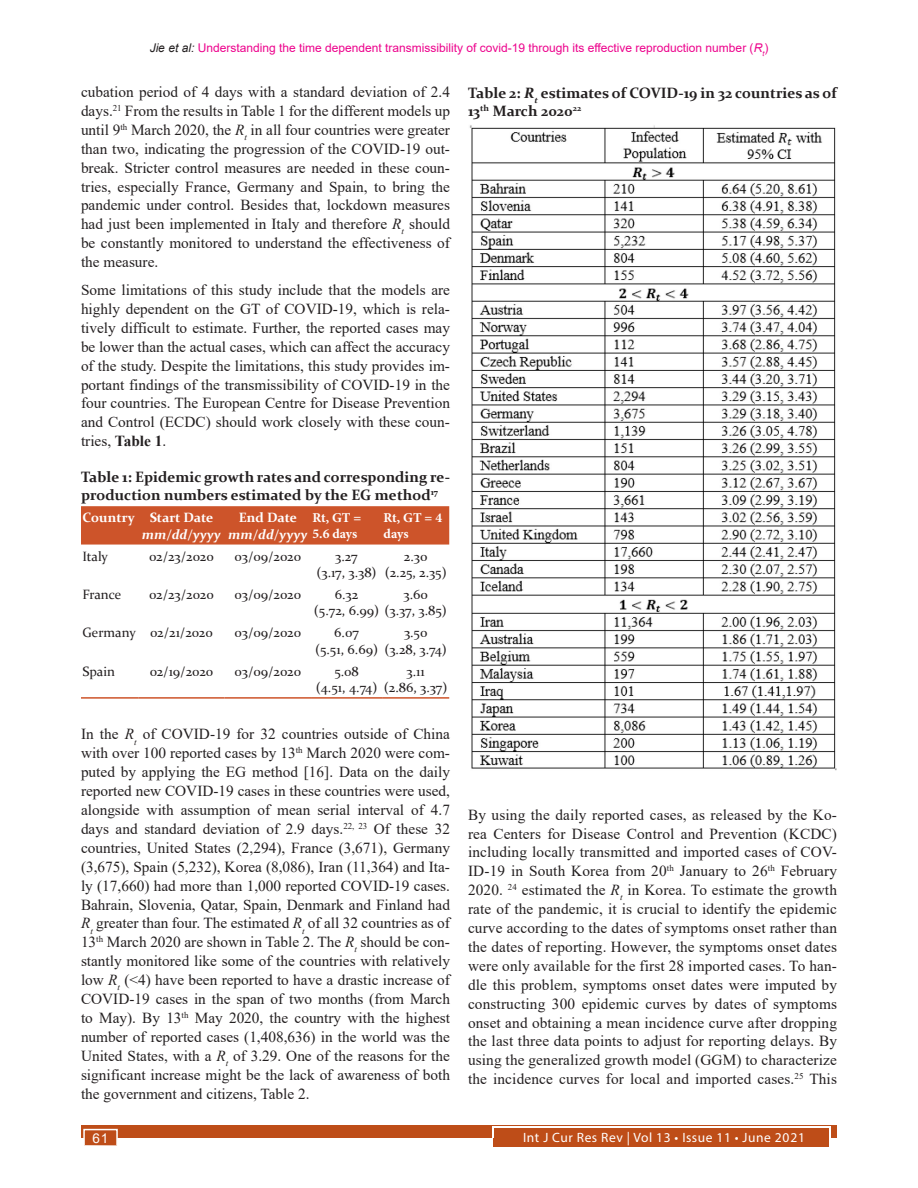
<style>
.page{position:relative;width:918px;height:1188px;background:#fff}
.page>*{position:absolute;margin:0;border:0;box-sizing:border-box;transform-origin:0 0}
.Text_copy{font:15.3px/18.9px "Times New Roman";color:#231f20;text-align:justify}
.Table_caption{font:700 15px/18px "Constantia";color:#231f20}
.Table_text{font:13.5px/16.2px "Constantia";color:#231f20;text-align:center}
.Table_text-2{font:italic 700 13.5px/16.2px "Constantia";color:#fff;text-align:center}
.t1{font:13.5px "Myriad Pro";letter-spacing:.04em;color:#fff}
.t2{font:700 13.5px/16.2px "Minion Pro";letter-spacing:-.005em;color:#fff}
.Table_text-3{font:700 13.5px "Constantia";color:#fff}
.t3{font:13.5px "Arial";color:#fff}
.t4{font:12px "Arial";color:#ed028c}
.s1{font-style:italic;color:#231f20}
.s2{font-style:italic}
.s3{font-weight:700}
.s4{font-style:normal}
.s5{font-family:"Minion Pro";font-style:normal}
</style>
<div class="page">
<div style="left:81px;top:1125px;width:756px;height:13px;background:#be4d18"></div>
<div style="left:494px;top:1128px;width:335px;height:19px;background:#be4d18"></div>
<hr style="left:492px;top:1127px;width:338px;height:1px;background:#fff">
<svg style="left:492px;top:1128px;width:2px;height:10px"></svg>
<svg style="left:829px;top:1127px;width:2px;height:11px"></svg>
<div style="left:83px;top:1129px;width:35px;height:17px;background:#be4d18;border:2px solid #fff"></div>
<div style="left:81px;top:506px;width:368px;height:39px;background:#cd542a"></div>
<hr style="left:81px;top:697px;width:57px;height:2px;background:#cd542a">
<hr style="left:138px;top:697px;width:87px;height:2px;background:#cd542a">
<hr style="left:225px;top:697px;width:86px;height:2px;background:#cd542a">
<hr style="left:311px;top:697px;width:71px;height:2px;background:#cd542a">
<hr style="left:382px;top:697px;width:67px;height:2px;background:#cd542a">
<img style="left:469px;top:125px;width:368px;height:646px">
<p class="t4" style="left:150px;top:39px;width:620px"><span class="s1">Jie et al:</span> Understanding the time dependent transmissibility of covid-19 through its effective reproduction number (<span class="s2">R</span><sub>t</sub>)</p>
<p class="Text_copy" style="left:81px;top:82px;width:371px">cubation period of 4 days with a standard deviation of 2.4 days.<sup>21</sup> From the results in Table 1 for the different models up until 9<sup>th</sup> March 2020, the <span class="s2">R</span><sub>t</sub> in all four countries were greater than two, indicating the progression of the COVID-19 out&shy;break. Stricter control measures are needed in these coun&shy;tries, especially France, Germany and Spain, to bring the pandemic under control. Besides that, lockdown measures had just been implemented in Italy and therefore <span class="s2">R</span><sub>t</sub> should be constantly monitored to understand the effectiveness of the measure.</p>
<p class="Text_copy" style="left:81px;top:280px;width:371px">Some limitations of this study include that the models are highly dependent on the GT of COVID-19, which is rela&shy;tively difficult to estimate. Further, the reported cases may be lower than the actual cases, which can affect the accuracy of the study. Despite the limitations, this study provides im&shy;portant findings of the transmissibility of COVID-19 in the four countries. The European Centre for Disease Prevention and Control (ECDC) should work closely with these coun&shy;tries, <span class="s3">Table 1</span>.</p>
<p class="Table_caption" style="left:81px;top:467px;width:371px">Table 1: Epidemic growth rates and corresponding re&shy;production numbers estimated by the EG method<sup>17</sup></p>
<p class="Table_text-3" style="left:82px;top:508px;width:54px">Country</p>
<p class="Table_text-2" style="left:142px;top:509px;width:81px"><span class="s4">Start Date </span>mm/dd/yyyy</p>
<p class="Table_text-2" style="left:228px;top:509px;width:131px;text-align:left;text-indent:11px"><span class="s4">End Date </span>mm/dd/yyyy <span class="s5">5.6 days</span></p>
<p class="Table_caption" style="left:468px;top:83px;width:370px">Table 2: <span class="s2">R</span><sub>t</sub> estimates of COVID-19 in 32 countries as of<br>13<sup>th</sup> March 2020<sup>22</sup></p>
<p class="t2" style="left:313px;top:509px;width:50px">Rt, GT =</p>
<p class="t2" style="left:384px;top:509px;width:60px">Rt, GT = 4 days</p>
<p class="Table_text" style="left:82px;top:547px;width:27px">Italy</p>
<p class="Table_text" style="left:149px;top:547px;width:66px">02/23/2020</p>
<p class="Table_text" style="left:235px;top:547px;width:68px">03/09/2020</p>
<p class="Table_text" style="left:317px;top:547px;width:62px">3.27<br>(3.17, 3.38)</p>
<p class="Table_text" style="left:385px;top:547px;width:63px">2.30<br>(2.25, 2.35)</p>
<p class="Table_text" style="left:82px;top:586px;width:40px">France</p>
<p class="Table_text" style="left:149px;top:586px;width:66px">02/23/2020</p>
<p class="Table_text" style="left:235px;top:586px;width:68px">03/09/2020</p>
<p class="Table_text" style="left:314px;top:586px;width:134px;text-align:left;text-indent:21px">6.32<br>(5.72, 6.99) (3.37, 3.85)</p>
<p class="Table_text" style="left:404px;top:586px;width:26px">3.60</p>
<p class="Table_text" style="left:82px;top:624px;width:55px">Germany</p>
<p class="Table_text" style="left:150px;top:624px;width:64px">02/21/2020</p>
<p class="Table_text" style="left:235px;top:624px;width:68px">03/09/2020</p>
<p class="Table_text" style="left:315px;top:624px;width:64px">6.07<br>(5.51, 6.69)</p>
<p class="Table_text" style="left:384px;top:624px;width:64px">3.50<br>(3.28, 3.74)</p>
<p class="Table_text" style="left:82px;top:662px;width:34px">Spain</p>
<p class="Table_text" style="left:150px;top:662px;width:65px">02/19/2020</p>
<p class="Table_text" style="left:235px;top:662px;width:68px">03/09/2020</p>
<p class="Table_text" style="left:316px;top:662px;width:63px">5.08<br>(4.51, 4.74)</p>
<p class="Table_text" style="left:384px;top:662px;width:65px">3.11<br>(2.86, 3.37)</p>
<p class="Text_copy" style="left:81px;top:724px;width:371px">In the <span class="s2">R</span><sub>t</sub> of COVID-19 for 32 countries outside of China with over 100 reported cases by 13<sup>th</sup> March 2020 were com&shy;puted by applying the EG method [16]. Data on the daily reported new COVID-19 cases in these countries were used, alongside with assumption of mean serial interval of 4.7 days and standard deviation of 2.9 days.<sup>22,</sup> <sup>23</sup> Of these 32 countries, United States (2,294), France (3,671), Germany (3,675), Spain (5,232), Korea (8,086), Iran (11,364) and Ita&shy;ly (17,660) had more than 1,000 reported COVID-19 cases.<br>Bahrain, Slovenia, Qatar, Spain, Denmark and Finland had <span class="s2">R</span><sub>t</sub> greater than four. The estimated <span class="s2">R</span><sub>t</sub> of all 32 countries as of 13<sup>th</sup> March 2020 are shown in Table 2. The <span class="s2">R</span><sub>t</sub> should be con&shy;stantly monitored like some of the countries with relatively low <span class="s2">R</span><sub>t</sub> (&lt;4) have been reported to have a drastic increase of COVID-19 cases in the span of two months (from March to May). By 13<sup>th</sup> May 2020, the country with the highest number of reported cases (1,408,636) in the world was the United States, with a <span class="s2">R</span><sub>t</sub> of 3.29. One of the reasons for the significant increase might be the lack of awareness of both the government and citizens, Table 2.</p>
<p class="Text_copy" style="left:468px;top:805px;width:371px">By using the daily reported cases, as released by the Ko&shy;rea Centers for Disease Control and Prevention (KCDC) including locally transmitted and imported cases of COV-ID-19 in South Korea from 20<sup>th</sup> January to 26<sup>th</sup> February 2020. <sup>24</sup> estimated the <span class="s2">R</span><sub>t</sub> in Korea. To estimate the growth rate of the pandemic, it is crucial to identify the epidemic curve according to the dates of symptoms onset rather than the dates of reporting. However, the symptoms onset dates were only available for the first 28 imported cases. To han&shy;dle this problem, symptoms onset dates were imputed by constructing 300 epidemic curves by dates of symptoms onset and obtaining a mean incidence curve after dropping the last three data points to adjust for reporting delays. By using the generalized growth model (GGM) to characterize the incidence curves for local and imported cases.<sup>25</sup> This</p>
<p class="t3" style="left:93px;top:1129px;width:17px">61</p>
<p class="t1" style="left:523px;top:1129px;width:283px">Int J Cur Res Rev | Vol 13 • Issue 11 • June 2021</p>
</div>
